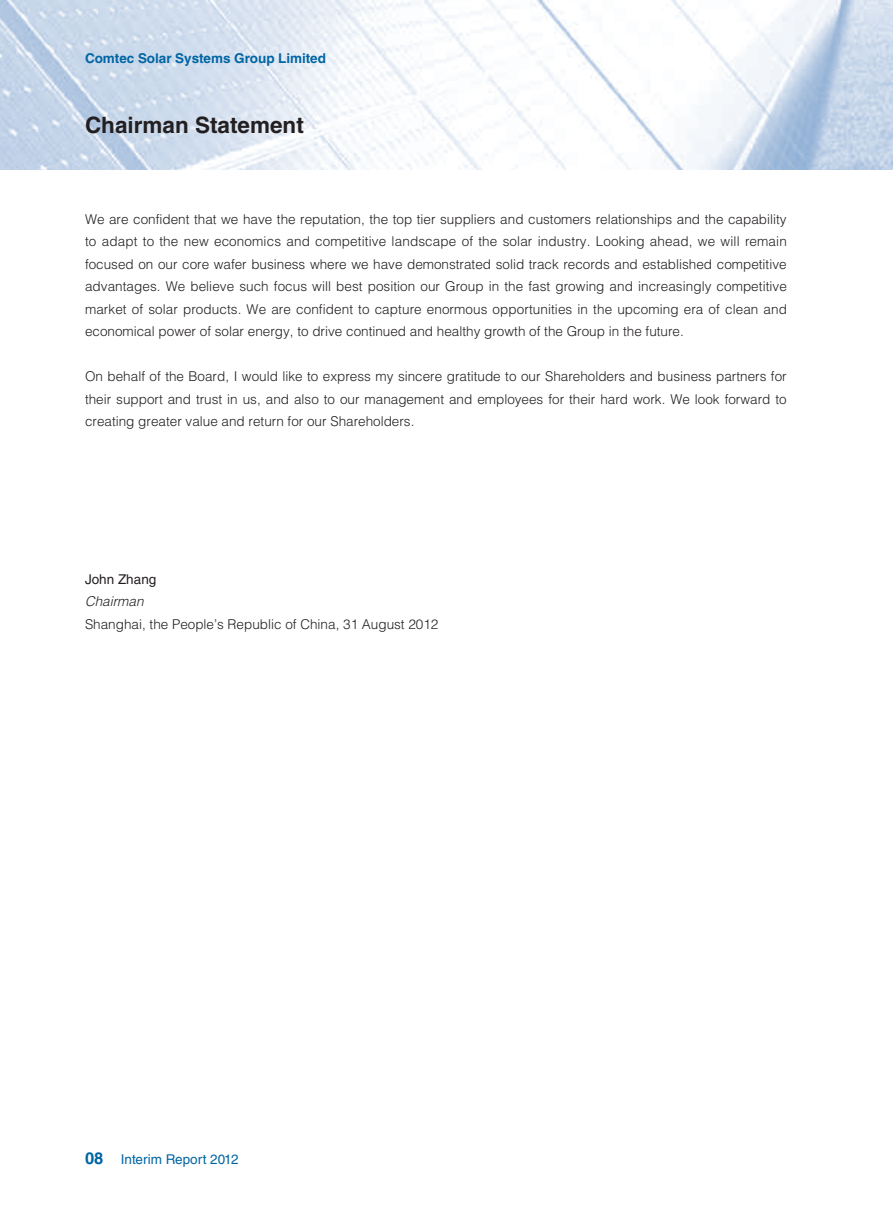
<style>
.page{position:relative;width:893px;height:1212px;background:#fff}
.page>*{position:absolute;margin:0;border:0;box-sizing:border-box;transform-origin:0 0}
.t1{font:700 22.5px "Helvetica LT Std";color:#231f20}
.t2{font:300 13.5px/22.5px "Helvetica LT Std";color:#231f20;text-align:justify}
.t3{font:700 13.5px "Helvetica LT Std";letter-spacing:-.005em;color:#0065a4}
.t4{font:13.5px "Helvetica LT Std";color:#0065a4}
.t5{font:13.5px "Helvetica LT Std";color:#231f20}
.t6{font:italic 300 13.5px "Helvetica LT Std";color:#231f20}
.s1{font-weight:700;font-size:16.5px}
</style>
<div class="page">
<img style="left:0;top:0;width:893px;height:169px">
<p class="t3" style="left:85px;top:50px;width:242px">Comtec Solar Systems Group Limited</p>
<h1 class="t1" style="left:85px;top:112px;width:220px">Chairman Statement</h1>
<p class="t2" style="left:85px;top:208px;width:703px">We are confident that we have the reputation, the top tier suppliers and customers relationships and the capability to adapt to the new economics and competitive landscape of the solar industry. Looking ahead, we will remain focused on our core wafer business where we have demonstrated solid track records and established competitive advantages. We believe such focus will best position our Group in the fast growing and increasingly competitive market of solar products. We are confident to capture enormous opportunities in the upcoming era of clean and economical power of solar energy, to drive continued and healthy growth of the Group in the future.</p>
<p class="t2" style="left:85px;top:365px;width:703px">On behalf of the Board, I would like to express my sincere gratitude to our Shareholders and business partners for their support and trust in us, and also to our management and employees for their hard work. We look forward to creating greater value and return for our Shareholders.</p>
<p class="t5" style="left:85px;top:571px;width:73px">John Zhang</p>
<p class="t6" style="left:85px;top:593px;width:60px">Chairman</p>
<p class="t2" style="left:85px;top:613px;width:355px">Shanghai, the People’s Republic of China, 31 August 2012</p>
<p class="t4" style="left:85px;top:1151px;width:155px"><span class="s1">08</span> Interim Report 2012</p>
</div>
